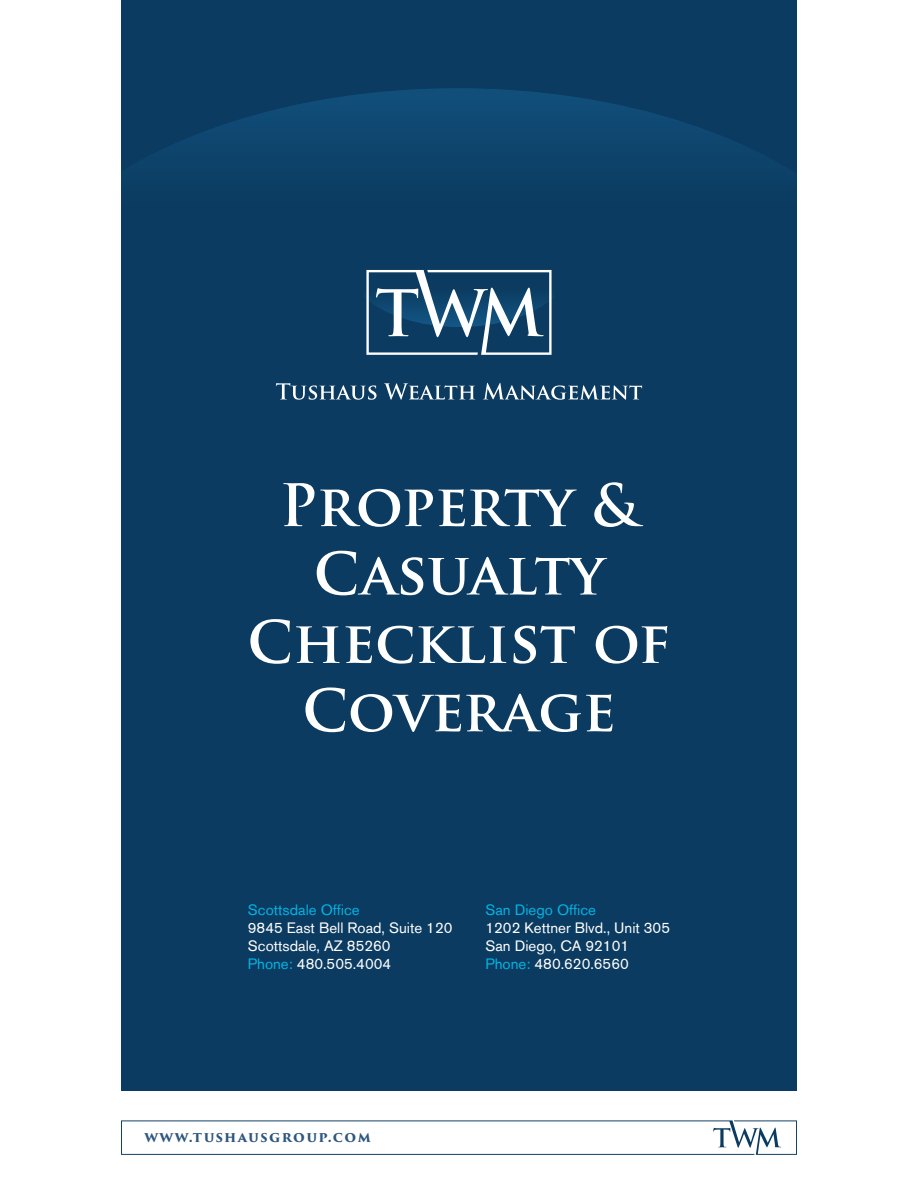
<style>
.page{position:relative;width:918px;height:1188px;background:#fff}
.page>*{position:absolute;margin:0;border:0;box-sizing:border-box;transform-origin:0 0}
.t1{font:700 57px/68.4px "Trajan Pro";color:#fff;text-align:center}
.t2{font:15px/18px "Akzidenz Grotesk BE";color:#fff}
.t3{font:15px "Akzidenz Grotesk BE";color:#04b3e2}
.t4{font:700 13.65px "Trajan Pro 3";letter-spacing:.1em;color:#2e567e}
.s1{color:#04b3e2}
</style>
<div class="page">
<div style="left:121px;top:0;width:676px;height:1091px;background:#0b3b60"></div>
<svg style="left:121px;top:1120px;width:676px;height:35px"></svg>
<svg style="left:141px;top:88px;width:632px;height:73px"></svg>
<svg style="left:276px;top:383px;width:366px;height:17px"></svg>
<svg style="left:366px;top:270px;width:186px;height:85px"></svg>
<h1 class="t1" style="left:247px;top:472px;width:425px">Property &amp;<br>Casualty<br>Checklist of<br>Coverage</h1>
<p class="t3" style="left:248px;top:901px;width:113px">Scottsdale Office</p>
<p class="t2" style="left:248px;top:919px;width:206px">9845 East Bell Road, Suite 120<br>Scottsdale, AZ 85260<br><span class="s1">Phone:</span> 480.505.4004</p>
<p class="t3" style="left:485px;top:901px;width:112px">San Diego Office</p>
<p class="t2" style="left:485px;top:919px;width:186px">1202 Kettner Blvd., Unit 305<br>San Diego, CA 92101<br><span class="s1">Phone:</span> 480.620.6560</p>
<p class="t4" style="left:144px;top:1127px;width:228px">WWW.TUSHAUSGROUP.COM</p>
</div>
